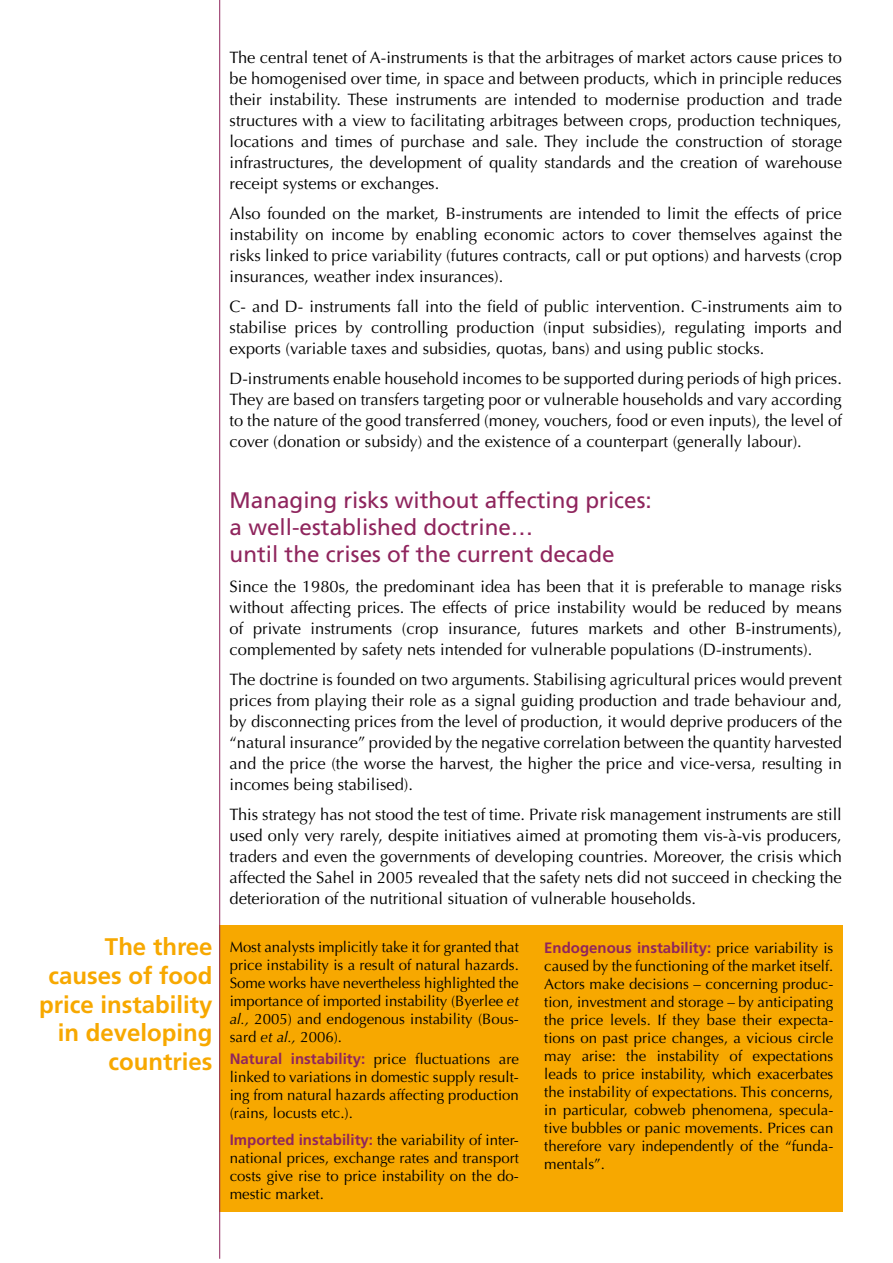
<style>
.page{position:relative;width:893px;height:1263px;background:#fff}
.page>*{position:absolute;margin:0;border:0;box-sizing:border-box;transform-origin:0 0}
.t1{font:700 24px/28.8px "Frutiger";color:#f7a800;text-align:right}
.t2{font:22.5px/27px "Frutiger";color:#8f255d}
.t3{font:16.5px/21px "Optima";color:#000;text-align:justify}
.t4{font:15px/18px "Optima";color:#000;text-align:justify}
.t5{font:700 15px "Frutiger";color:#8f255d}
.s1{font-style:italic}
.s2{font-family:"Frutiger";font-weight:700;color:#8f255d}
.s3{font-family:"Optima";font-weight:400;color:#000}
</style>
<div class="page">
<div style="left:219px;top:925px;width:623px;height:286px;background:#f7a800"></div>
<hr style="left:219px;top:0;width:1px;height:1259px;background:#8f255d">
<p class="t3" style="left:230px;top:47px;width:614px">The central tenet of A-instruments is that the arbitrages of market actors cause prices to be homogenised over time, in space and between products, which in principle reduces their instability. These instruments are intended to modernise production and trade structures with a view to facilitating arbitrages between crops, production techniques, locations and times of purchase and sale. They include the construction of storage infrastructures, the development of quality standards and the creation of warehouse receipt systems or exchanges.</p>
<p class="t3" style="left:230px;top:203px;width:614px">Also founded on the market, B-instruments are intended to limit the effects of price instability on income by enabling economic actors to cover themselves against the risks linked to price variability (futures contracts, call or put options) and harvests (crop insurances, weather index insurances).</p>
<p class="t3" style="left:230px;top:296px;width:614px">C- and D- instruments fall into the field of public intervention. C-instruments aim to stabilise prices by controlling production (input subsidies), regulating imports and exports (variable taxes and subsidies, quotas, bans) and using public stocks.</p>
<p class="t3" style="left:230px;top:368px;width:614px">D-instruments enable household incomes to be supported during periods of high prices.<br>They are based on transfers targeting poor or vulnerable households and vary according to the nature of the good transferred (money, vouchers, food or even inputs), the level of cover (donation or subsidy) and the existence of a counterpart (generally labour).</p>
<h2 class="t2" style="left:230px;top:487px;width:424px">Managing risks without affecting prices: a well-established doctrine…<br>until the crises of the current decade</h2>
<p class="t3" style="left:230px;top:576px;width:614px">Since the 1980s, the predominant idea has been that it is preferable to manage risks without affecting prices. The effects of price instability would be reduced by means of private instruments (crop insurance, futures markets and other B-instruments), complemented by safety nets intended for vulnerable populations (D-instruments).</p>
<p class="t3" style="left:230px;top:669px;width:614px">The doctrine is founded on two arguments. Stabilising agricultural prices would prevent prices from playing their role as a signal guiding production and trade behaviour and, by disconnecting prices from the level of production, it would deprive producers of the “natural insurance” provided by the negative correlation between the quantity harvested and the price (the worse the harvest, the higher the price and vice-versa, resulting in incomes being stabilised).</p>
<p class="t3" style="left:230px;top:804px;width:614px">This strategy has not stood the test of time. Private risk management instruments are still used only very rarely, despite initiatives aimed at promoting them vis-à-vis producers, traders and even the governments of developing countries. Moreover, the crisis which affected the Sahel in 2005 revealed that the safety nets did not succeed in checking the deterioration of the nutritional situation of vulnerable households.</p>
<h1 class="t1" style="left:39px;top:932px;width:175px">The three causes of food price instability in developing countries</h1>
<p class="t4" style="left:230px;top:938px;width:291px">Most analysts implicitly take it for granted that price instability is a result of natural hazards.<br>Some works have nevertheless highlighted the importance of imported instability (Byerlee <span class="s1">et al.,</span> 2005) and endogenous instability (Bous&shy;sard <span class="s1">et al.,</span> 2006).</p>
<p class="t4" style="left:230px;top:1050px;width:291px"><span class="s2">Natural instability:</span> price fluctuations are linked to variations in domestic supply result&shy;ing from natural hazards affecting production (rains, locusts etc.).</p>
<p class="t4" style="left:230px;top:1131px;width:291px"><span class="s2">Imported instability:</span> the variability of inter&shy;national prices, exchange rates and transport costs give rise to price instability on the do&shy;mestic market.</p>
<p class="t5" style="left:544px;top:939px;width:291px">Endogenous instability: <span class="s3">price variability is</span></p>
<p class="t4" style="left:544px;top:957px;width:291px">caused by the functioning of the market itself.<br>Actors make decisions – concerning produc&shy;tion, investment and storage – by anticipating the price levels. If they base their expecta&shy;tions on past price changes, a vicious circle may arise: the instability of expectations leads to price instability, which exacerbates the instability of expectations. This concerns, in particular, cobweb phenomena, specula&shy;tive bubbles or panic movements. Prices can therefore vary independently of the “funda&shy;mentals”.</p>
</div>
